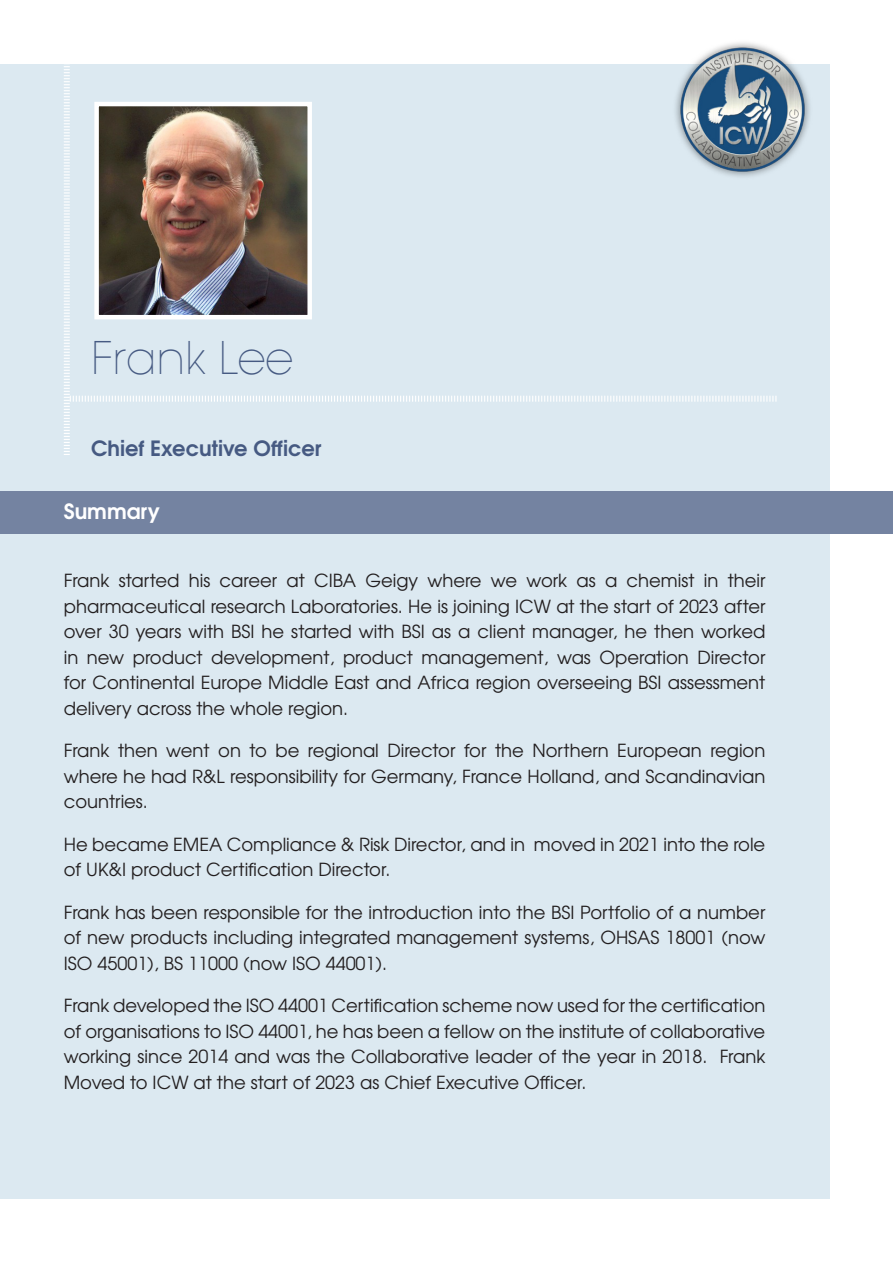
<style>
.page{position:relative;width:893px;height:1263px;background:#fff}
.page>*{position:absolute;margin:0;border:0;box-sizing:border-box;transform-origin:0 0}
.t1{font:200 45px "Avant Garde LT";color:#465a82}
.t2{font:700 21px "Te X Gyre Adventor";color:#465a82}
.t3{font:700 21px "Te X Gyre Adventor";color:#fff}
.t4{font:18px/25.5px "Te X Gyre Adventor";color:#231f20;text-align:justify}
</style>
<div class="page">
<div style="left:1px;top:64px;width:829px;height:1135px;background:#dce9f1"></div>
<img style="left:777px;top:52px;width:33px;height:115px">
<div style="left:1px;top:491px;width:892px;height:43px;background:#7483a1"></div>
<svg style="left:64px;top:42px;width:713px;height:413px"></svg>
<p class="t1" style="left:91px;top:331px;width:204px">Frank Lee</p>
<p class="t2" style="left:91px;top:430px;width:232px">Chief Executive Officer</p>
<p class="t3" style="left:64px;top:493px;width:98px">Summary</p>
<p class="t4" style="left:64px;top:567px;width:703px">Frank started his career at CIBA Geigy where we work as a chemist in their pharmaceutical research Laboratories. He is joining ICW at the start of 2023 after over 30 years with BSI he started with BSI as a client manager, he then worked in new product development, product management, was Operation Director for Continental Europe Middle East and Africa region overseeing BSI assessment delivery across the whole region.</p>
<p class="t4" style="left:64px;top:737px;width:703px">Frank then went on to be regional Director for the Northern European region where he had R&amp;L responsibility for Germany, France Holland, and Scandinavian countries.</p>
<p class="t4" style="left:64px;top:830px;width:703px">He became EMEA Compliance &amp; Risk Director, and in moved in 2021 into the role of UK&amp;I product Certification Director.</p>
<p class="t4" style="left:64px;top:898px;width:703px">Frank has been responsible for the introduction into the BSI Portfolio of a number of new products including integrated management systems, OHSAS 18001 (now ISO 45001), BS 11000 (now ISO 44001).</p>
<p class="t4" style="left:64px;top:992px;width:703px">Frank developed the ISO 44001 Certification scheme now used for the certification of organisations to ISO 44001, he has been a fellow on the institute of collaborative working since 2014 and was the Collaborative leader of the year in 2018. Frank Moved to ICW at the start of 2023 as Chief Executive Officer.</p>
</div>
